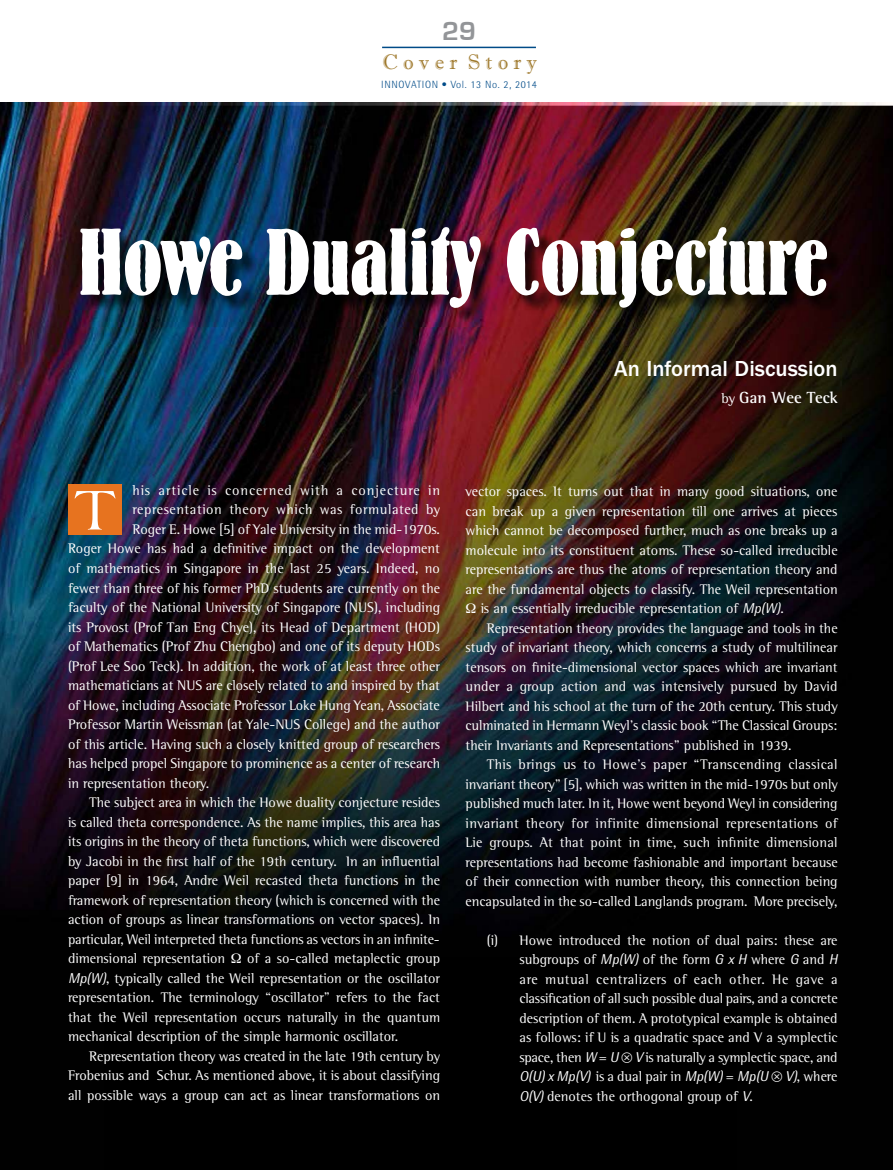
<style>
.page{position:relative;width:893px;height:1170px;background:#fff}
.page>*{position:absolute;margin:0;border:0;box-sizing:border-box;transform-origin:0 0}
.t1{font:700 condensed 93px "Bernhard Std";color:#fff}
.t2{font:60px "Americana Std";color:#fff}
.t3{font:700 27px "Eurostile";color:#939598}
.t4{font:500 22.5px "ITC Franklin Gothic Std";color:#fff}
.t5{font:21px "Imprint MT Shadow";color:#9f792c}
.t6{font:700 16.5px "Rotis Semi Serif";color:#fff}
.t7{font:14.25px/19.5px "Rotis Semi Serif";color:#fff;text-align:justify}
.t8{font:14.25px "Rotis Semi Serif";letter-spacing:.025em;color:#fff}
.t9{font:italic 14.25px "Rotis Semi Sans";color:#fff}
.t10{font:14.25px "Rotis Semi Serif";letter-spacing:.04em;color:#fff}
.t11{font:14.25px "Rotis Semi Serif";letter-spacing:.065em;color:#fff}
.t12{font:300 10.5px "Rotis Semi Sans";letter-spacing:.06em;color:#004b88}
.s1{font-weight:400;font-size:14.25px}
.s2{font-family:"Rotis Semi Sans";font-style:italic}
.s3{font-family:"Rotis Semi Serif";font-style:normal}
</style>
<div class="page">
<img style="left:0;top:103px;width:893px;height:162px">
<img style="left:0;top:265px;width:104px;height:904px">
<img style="left:841px;top:265px;width:52px;height:904px">
<img style="left:104px;top:326px;width:737px;height:843px">
<img style="left:83px;top:230px;width:762px;height:96px">
<div style="left:68px;top:484px;width:54px;height:50px;background:#e7731f"></div>
<hr style="left:382px;top:47px;width:154px;height:1px;background:#004b88">
<svg style="left:231px;top:953px;width:10px;height:10px"></svg>
<svg style="left:466px;top:603px;width:10px;height:10px"></svg>
<h3 class="t3" style="left:442px;top:17px;width:35px">29</h3>
<h3 class="t5" style="left:383px;top:50px;width:156px">C o v e r S t o r y</h3>
<p class="t12" style="left:381px;top:79px;width:157px">INNOVATION • Vol. 13 No. 2, 2014</p>
<h1 class="t1" style="left:78px;top:213px;width:751px">Howe Duality Conjecture</h1>
<h3 class="t4" style="left:614px;top:356px;width:225px">An Informal Discussion</h3>
<p class="t6" style="left:722px;top:387px;width:118px"><span class="s1">by</span> Gan Wee Teck</p>
<p class="t11" style="left:133px;top:482px;width:309px">his article is concerned with a conjecture in</p>
<p class="t10" style="left:133px;top:501px;width:309px">representation theory which was formulated by</p>
<p class="t7" style="left:132px;top:519px;width:309px">Roger E. Howe [5] of Yale University in the mid-1970s.</p>
<p class="t7" style="left:68px;top:539px;width:373px">Roger Howe has had a definitive impact on the development</p>
<p class="t7" style="left:68px;top:558px;width:373px">of mathematics in Singapore in the last 25 years. Indeed, no</p>
<p class="t7" style="left:68px;top:578px;width:374px">fewer than three of his former PhD students are currently on the</p>
<p class="t7" style="left:68px;top:597px;width:374px">faculty of the National University of Singapore (NUS), including</p>
<p class="t7" style="left:68px;top:617px;width:374px">its Provost (Prof Tan Eng Chye), its Head of Department (HOD)</p>
<p class="t7" style="left:68px;top:636px;width:374px">of Mathematics (Prof Zhu Chengbo) and one of its deputy HODs</p>
<p class="t7" style="left:68px;top:656px;width:374px">(Prof Lee Soo Teck). In addition, the work of at least three other</p>
<p class="t7" style="left:68px;top:675px;width:374px">mathematicians at NUS are closely related to and inspired by that</p>
<p class="t7" style="left:68px;top:695px;width:373px">of Howe, including Associate Professor Loke Hung Yean, Associate</p>
<p class="t7" style="left:68px;top:714px;width:374px">Professor Martin Weissman (at Yale-NUS College) and the author</p>
<p class="t7" style="left:68px;top:734px;width:374px">of this article. Having such a closely knitted group of researchers</p>
<p class="t7" style="left:68px;top:753px;width:374px">has helped propel Singapore to prominence as a center of research</p>
<p class="t7" style="left:68px;top:773px;width:143px">in representation theory.</p>
<p class="t7" style="left:89px;top:792px;width:352px">The subject area in which the Howe duality conjecture resides</p>
<p class="t7" style="left:68px;top:812px;width:374px">is called theta correspondence. As the name implies, this area has</p>
<p class="t7" style="left:68px;top:831px;width:374px">its origins in the theory of theta functions, which were discovered</p>
<p class="t7" style="left:68px;top:851px;width:374px">by Jacobi in the first half of the 19th century. In an influential</p>
<p class="t7" style="left:68px;top:870px;width:374px">paper [9] in 1964, Andre Weil recasted theta functions in the</p>
<p class="t7" style="left:68px;top:889px;width:374px">framework of representation theory (which is concerned with the</p>
<p class="t7" style="left:68px;top:909px;width:374px">action of groups as linear transformations on vector spaces). In</p>
<p class="t7" style="left:68px;top:928px;width:373px">particular, Weil interpreted theta functions as vectors in an infinite-</p>
<p class="t7" style="left:68px;top:948px;width:159px">dimensional representation</p>
<h2 class="t2" style="left:74px;top:476px;width:44px">T</h2>
<p class="t7" style="left:68px;top:948px;width:374px;text-indent:179px">of a so-called metaplectic group <span class="s2">Mp(W)</span>, typically called the Weil representation or the oscillator representation. The terminology “oscillator” refers to the fact that the Weil representation occurs naturally in the quantum mechanical description of the simple harmonic oscillator.</p>
<p class="t7" style="left:68px;top:1045px;width:374px;text-indent:21px">Representation theory was created in the late 19th century by Frobenius and Schur. As mentioned above, it is about classifying all possible ways a group can act as linear transformations on</p>
<p class="t7" style="left:466px;top:481px;width:374px">vector spaces. It turns out that in many good situations, one</p>
<p class="t7" style="left:466px;top:501px;width:373px">can break up a given representation till one arrives at pieces</p>
<p class="t7" style="left:466px;top:520px;width:374px">which cannot be decomposed further, much as one breaks up a</p>
<p class="t7" style="left:466px;top:540px;width:374px">molecule into its constituent atoms. These so-called irreducible</p>
<p class="t7" style="left:466px;top:559px;width:374px">representations are thus the atoms of representation theory and</p>
<p class="t7" style="left:466px;top:579px;width:374px">are the fundamental objects to classify. The Weil representation</p>
<p class="t7" style="left:481px;top:598px;width:305px">is an essentially irreducible representation of <span class="s2">Mp(W)</span>.</p>
<p class="t7" style="left:487px;top:618px;width:352px">Representation theory provides the language and tools in the</p>
<p class="t7" style="left:466px;top:637px;width:374px">study of invariant theory, which concerns a study of multilinear</p>
<p class="t7" style="left:466px;top:657px;width:374px">tensors on finite-dimensional vector spaces which are invariant</p>
<p class="t7" style="left:466px;top:676px;width:373px">under a group action and was intensively pursued by David</p>
<p class="t7" style="left:466px;top:696px;width:374px">Hilbert and his school at the turn of the 20th century. This study</p>
<p class="t7" style="left:466px;top:715px;width:373px">culminated in Hermann Weyl’s classic book “The Classical Groups:</p>
<p class="t7" style="left:466px;top:735px;width:328px">their Invariants and Representations” published in 1939.</p>
<p class="t8" style="left:487px;top:756px;width:352px">This brings us to Howe’s paper “Transcending classical</p>
<p class="t7" style="left:466px;top:774px;width:374px">invariant theory” [5], which was written in the mid-1970s but only</p>
<p class="t7" style="left:466px;top:793px;width:373px">published much later. In it, Howe went beyond Weyl in considering</p>
<p class="t8" style="left:466px;top:814px;width:373px">invariant theory for infinite dimensional representations of</p>
<p class="t7" style="left:466px;top:832px;width:374px">Lie groups. At that point in time, such infinite dimensional</p>
<p class="t7" style="left:466px;top:852px;width:374px">representations had become fashionable and important because</p>
<p class="t7" style="left:466px;top:871px;width:374px">of their connection with number theory, this connection being</p>
<p class="t7" style="left:466px;top:891px;width:373px">encapsulated in the so-called Langlands program. More precisely,</p>
<p class="t7" style="left:487px;top:930px;width:13px">(i)</p>
<p class="t7" style="left:519px;top:930px;width:320px">Howe introduced the notion of dual pairs: these are subgroups of <span class="s2">Mp(W)</span> of the form <span class="s2">G x H</span> where <span class="s2">G</span> and <span class="s2">H </span>are mutual centralizers of each other. He gave a classification of all such possible dual pairs, and a concrete description of them. A prototypical example is obtained as follows: if U is a quadratic space and V a symplectic space, then <span class="s2">W</span> = <span class="s2">U</span> ⊗ <span class="s2">V</span> is naturally a symplectic space, and</p>
<p class="t9" style="left:519px;top:1067px;width:320px">O(U) x Mp(V) <span class="s3">is a dual pair in</span> Mp(W) <span class="s3">=</span> Mp(U ⊗ V)<span class="s3">, where</span></p>
<p class="t7" style="left:519px;top:1086px;width:235px"><span class="s2">O(V)</span> denotes the orthogonal group of <span class="s2">V</span>.</p>
</div>
